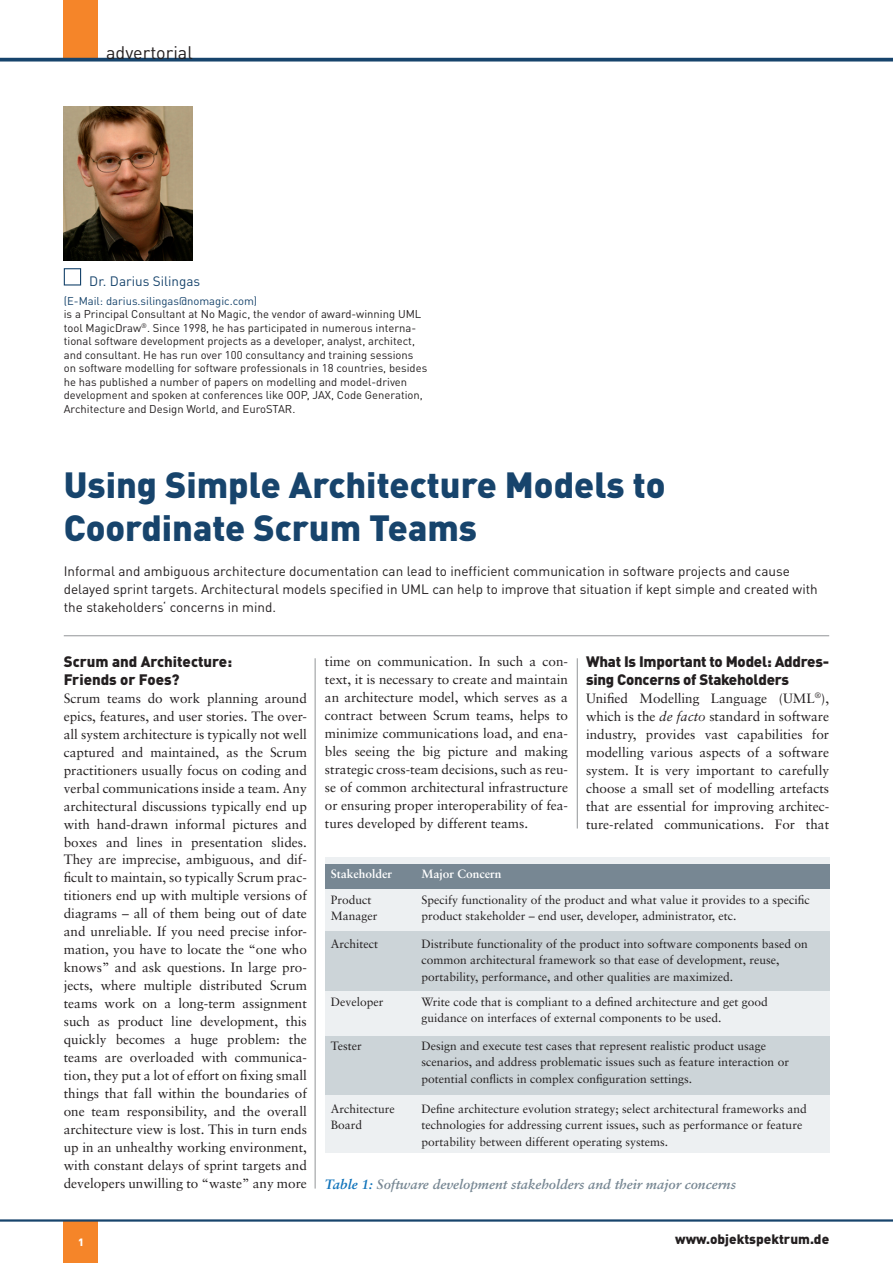
<style>
.page{position:relative;width:893px;height:1263px;background:#fff}
.page>*{position:absolute;margin:0;border:0;box-sizing:border-box;transform-origin:0 0}
.t1{font:900 36px/43.2px "DINOT";color:#17446c}
.t2{font:18px "DINOT";color:#231f20}
.t3{font:900 15px/18px "DINOT";letter-spacing:-.015em;color:#231f20}
.t4{font:13.5px/18px "Sabon";color:#231f20;text-align:justify}
.t5{font:13.5px/18px "DINOT";color:#231f20}
.t6{font:italic 700 13.5px "Sabon";color:#778793}
.t7{font:900 13.5px "DINOT";color:#231f20}
.t8{font:13.5px "DINOT";color:#17446c}
.t9{font:12px/16.5px "Sabon";color:#231f20}
.t10{font:700 12px "Sabon";color:#fff}
.t11{font:11.25px/13.5px "DINOT";color:#231f20}
.t12{font:11.25px "DINOT";color:#17446c}
.t13{font:900 10.5px "DINOT";color:#fff}
.s1{font-style:italic}
.s2{color:#0e72ba}
</style>
<div class="page">
<div style="left:64px;top:0;width:34px;height:58px;background:#f58529"></div>
<div style="left:64px;top:1220px;width:34px;height:43px;background:#f58529"></div>
<svg style="left:0;top:58px;width:893px;height:4px;fill:#17446c"></svg>
<hr style="left:0;top:1219px;width:893px;height:2px;background:#17446c">
<hr style="left:64px;top:635px;width:765px;height:1px;background:#939598">
<hr style="left:315px;top:658px;width:1px;height:530px;background:#939598">
<hr style="left:577px;top:658px;width:1px;height:170px;background:#939598">
<img style="left:64px;top:106px;width:129px;height:155px">
<div style="left:64px;top:268px;width:17px;height:17px;border:1px solid #17446c"></div>
<div style="left:325px;top:857px;width:504px;height:295px;background:#edf0f2"></div>
<div style="left:325px;top:864px;width:504px;height:25px;background:#778793"></div>
<div style="left:325px;top:932px;width:505px;height:59px;background:#ccd4d8"></div>
<div style="left:325px;top:1036px;width:504px;height:58px;background:#ccd4d8"></div>
<h2 class="t2" style="left:106px;top:41px;width:88px">advertorial</h2>
<p class="t8" style="left:89px;top:272px;width:113px">Dr. Darius Silingas</p>
<p class="t12" style="left:64px;top:294px;width:195px">(E-Mail: darius.silingas@nomagic.com)</p>
<p class="t11" style="left:64px;top:307px;width:365px">is a Principal Consultant at No Magic, the vendor of award-winning UML tool MagicDraw<sup>®</sup>. Since 1998, he has participated in numerous interna&shy;tional software development projects as a developer, analyst, architect, and consultant. He has run over 100 consultancy and training sessions on software modelling for software professionals in 18 countries, besides he has published a number of papers on modelling and model-driven development and spoken at conferences like OOP, JAX, Code Generation, Architecture and Design World, and EuroSTAR.</p>
<h1 class="t1" style="left:64px;top:462px;width:603px">Using Simple Architecture Models to<br>Coordinate Scrum Teams</h1>
<p class="t5" style="left:64px;top:562px;width:755px">Informal and ambiguous architecture documentation can lead to inefficient communication in software projects and cause delayed sprint targets. Architectural models specified in UML can help to improve that situation if kept simple and created with the stakeholders‘ concerns in mind.</p>
<p class="t3" style="left:64px;top:651px;width:170px">Scrum and Architecture:<br>Friends or Foes?</p>
<p class="t4" style="left:64px;top:689px;width:245px">Scrum teams do work planning around epics, features, and user stories. The over&shy;all system architecture is typically not well captured and maintained, as the Scrum practitioners usually focus on coding and verbal communications inside a team. Any architectural discussions typically end up with hand-drawn informal pictures and boxes and lines in presentation slides.<br>They are imprecise, ambiguous, and dif&shy;ficult to maintain, so typically Scrum prac&shy;titioners end up with multiple versions of diagrams – all of them being out of date and unreliable. If you need precise infor&shy;mation, you have to locate the “one who knows” and ask questions. In large pro&shy;jects, where multiple distributed Scrum teams work on a long-term assignment such as product line development, this quickly becomes a huge problem: the teams are overloaded with communica&shy;tion, they put a lot of effort on fixing small things that fall within the boundaries of one team responsibility, and the overall architecture view is lost. This in turn ends up in an unhealthy working environment, with constant delays of sprint targets and developers unwilling to “waste” any more</p>
<p class="t4" style="left:325px;top:652px;width:245px">time on communication. In such a con&shy;text, it is necessary to create and maintain an architecture model, which serves as a contract between Scrum teams, helps to minimize communications load, and ena&shy;bles seeing the big picture and making strategic cross-team decisions, such as reu&shy;se of common architectural infrastructure or ensuring proper interoperability of fea&shy;tures developed by different teams.</p>
<p class="t3" style="left:586px;top:651px;width:245px">What Is Important to Model: Addres&shy;sing Concerns of Stakeholders</p>
<p class="t4" style="left:586px;top:689px;width:245px">Unified Modelling Language (UML<sup>®</sup>), which is the <span class="s1">de facto</span> standard in software industry, provides vast capabilities for modelling various aspects of a software system. It is very important to carefully choose a small set of modelling artefacts that are essential for improving architec&shy;ture-related communications. For that</p>
<p class="t10" style="left:331px;top:866px;width:63px">Stakeholder</p>
<p class="t10" style="left:422px;top:866px;width:82px">Major Concern</p>
<p class="t9" style="left:331px;top:891px;width:48px">Product<br>Manager</p>
<p class="t9" style="left:422px;top:891px;width:390px">Specify functionality of the product and what value it provides to a specific product stakeholder – end user, developer, administrator, etc.</p>
<p class="t9" style="left:331px;top:935px;width:49px">Architect</p>
<p class="t9" style="left:422px;top:935px;width:388px">Distribute functionality of the product into software components based on common architectural framework so that ease of development, reuse, portability, performance, and other qualities are maximized.</p>
<p class="t9" style="left:331px;top:993px;width:54px">Developer</p>
<p class="t9" style="left:422px;top:993px;width:348px">Write code that is compliant to a defined architecture and get good guidance on interfaces of external components to be used.</p>
<p class="t9" style="left:331px;top:1037px;width:32px">Tester</p>
<p class="t9" style="left:422px;top:1037px;width:369px">Design and execute test cases that represent realistic product usage scenarios, and address problematic issues such as feature interaction or potential conflicts in complex configuration settings.</p>
<p class="t9" style="left:331px;top:1100px;width:65px">Architecture<br>Board</p>
<p class="t9" style="left:422px;top:1100px;width:387px">Define architecture evolution strategy; select architectural frameworks and technologies for addressing current issues, such as performance or feature portability between different operating systems.</p>
<p class="t6" style="left:325px;top:1176px;width:412px"><span class="s2">Table 1:</span> Software development stakeholders and their major concerns</p>
<p class="t13" style="left:78px;top:1235px;width:7px">1</p>
<p class="t7" style="left:675px;top:1230px;width:156px">www.objektspektrum.de</p>
</div>
